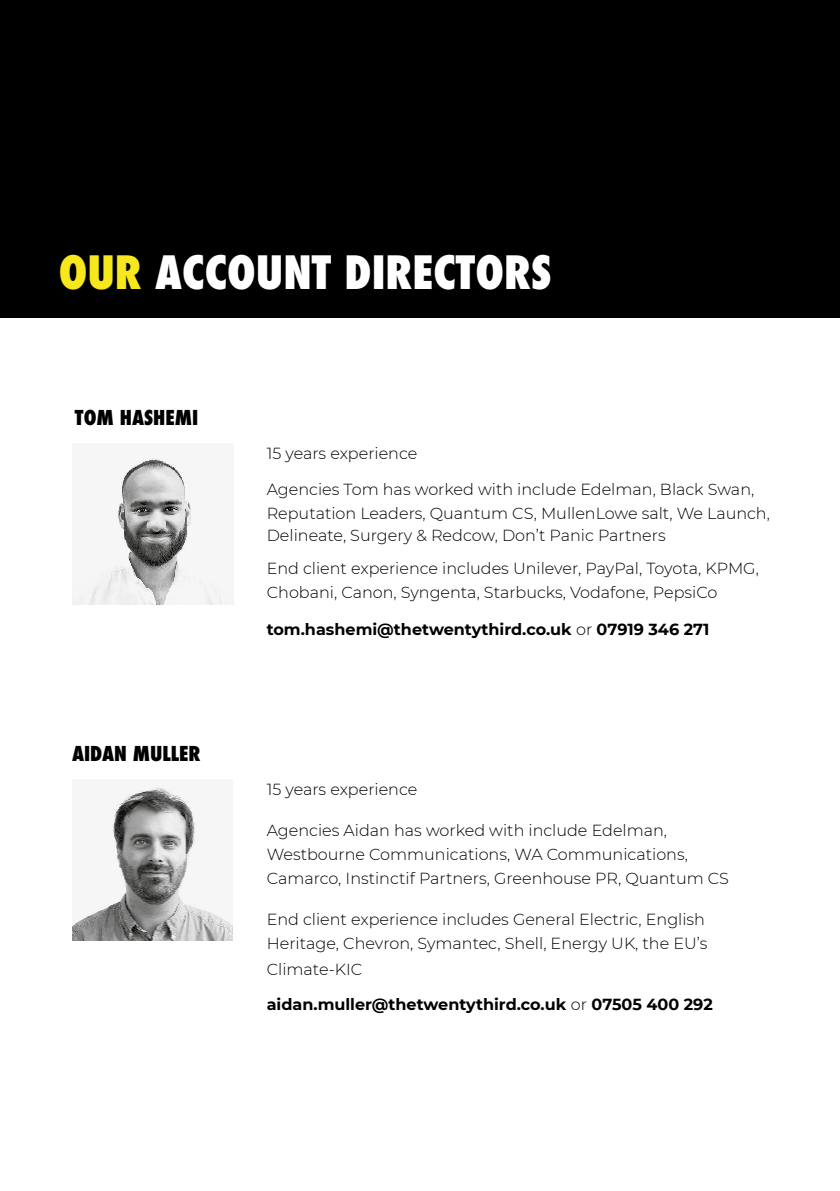
<style>
.page{position:relative;width:840px;height:1191px;background:#fff}
.page>*{position:absolute;margin:0;border:0;box-sizing:border-box;transform-origin:0 0}
.t1{font:800 condensed 44.6px "Futura";color:#fff}
.t2{font:800 condensed 20px "Futura";color:#000}
.t3{font:300 16px/24px "Montserrat";color:#000}
.t4{font:700 16px "Montserrat";color:#000}
.s1{color:#f7e71d}
.s2{font-weight:300}
</style>
<div class="page">
<div style="left:0;top:0;width:839px;height:317px;background:#000"></div>
<img style="left:72px;top:458px;width:161px;height:146px">
<img style="left:72px;top:786px;width:161px;height:154px">
<h1 class="t1" style="left:59px;top:242px;width:494px"><span class="s1">OUR</span> ACCOUNT DIRECTORS</h1>
<p class="t2" style="left:75px;top:404px;width:125px">TOM HASHEMI</p>
<p class="t2" style="left:72px;top:740px;width:130px">AIDAN MULLER</p>
<p class="t3" style="left:266px;top:441px;width:152px">15 years experience</p>
<p class="t3" style="left:266px;top:476px;width:504px">Agencies Tom has worked with include Edelman, Black Swan,<br>Reputation Leaders, Quantum CS, MullenLowe salt, We Launch,</p>
<p class="t3" style="left:266px;top:518px;width:493px;line-height:33.4px">Delineate, Surgery &amp; Redcow, Don’t Panic Partners<br>End client experience includes Unilever, PayPal, Toyota, KPMG,</p>
<p class="t3" style="left:266px;top:580px;width:452px">Chobani, Canon, Syngenta, Starbucks, Vodafone, PepsiCo</p>
<p class="t4" style="left:266px;top:618px;width:444px">tom.hashemi@thetwentythird.co.uk <span class="s2">or</span> 07919 346 271</p>
<p class="t3" style="left:266px;top:777px;width:152px">15 years experience</p>
<p class="t3" style="left:266px;top:818px;width:463px">Agencies Aidan has worked with include Edelman,<br>Westbourne Communications, WA Communications,<br>Camarco, Instinctif Partners, Greenhouse PR, Quantum CS</p>
<p class="t3" style="left:266px;top:907px;width:442px">End client experience includes General Electric, English<br>Heritage, Chevron, Symantec, Shell, Energy UK, the EU’s</p>
<p class="t3" style="left:266px;top:957px;width:97px">Climate-KIC</p>
<p class="t4" style="left:266px;top:993px;width:447px">aidan.muller@thetwentythird.co.uk <span class="s2">or</span> 07505 400 292</p>
</div>
